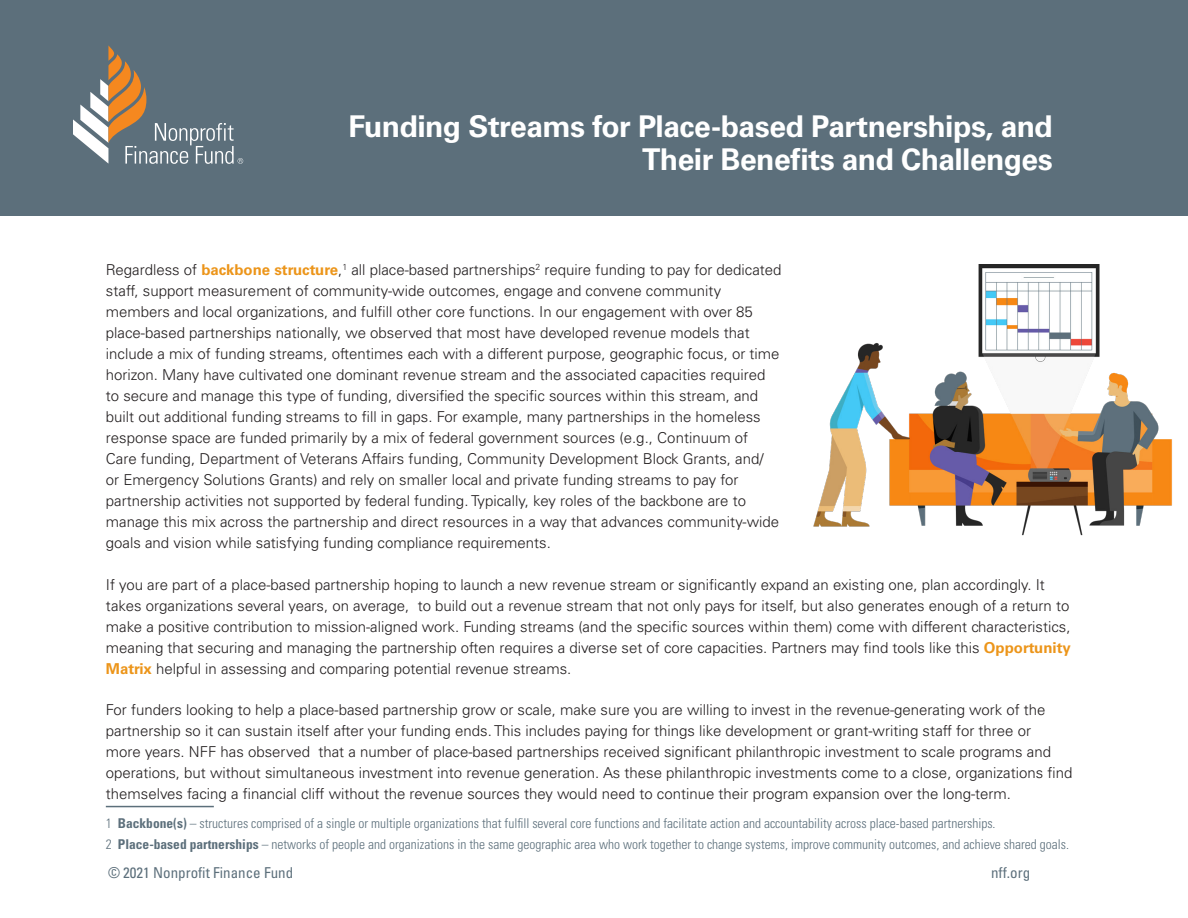
<style>
.page{position:relative;width:1188px;height:918px;background:#fff}
.page>*{position:absolute;margin:0;border:0;box-sizing:border-box;transform-origin:0 0}
.Section_Title{font:700 30px/33px "Univers LT Std";letter-spacing:-.02em;color:#fff;text-align:right}
.Deck{font:300 15px/21px "Univers LT Std";color:#231f20}
.t1{font:condensed 15px "Univers LT Std";color:#5c6f7b}
.t2{font:300 condensed 13.5px "Univers LT Std";color:#5c6f7b}
.s1{font-weight:700;color:#ec951a}
.s2{font-weight:700}
</style>
<div class="page">
<div style="left:0;top:0;width:1188px;height:216px;background:#5c6f7b"></div>
<hr style="left:106px;top:806px;width:108px;height:1px;background:#5c6f7b">
<svg style="left:73px;top:45px;width:170px;height:119px"></svg>
<img style="left:813px;top:265px;width:359px;height:271px">
<p class="Section_Title" style="left:348px;top:110px;width:706px">Funding Streams for Place-based Partnerships, and<br>Their Benefits and Challenges</p>
<p class="Deck" style="left:106px;top:260px;width:677px">Regardless of <span class="s1">backbone structure</span>,<sup>1</sup> all place-based partnerships<sup>2</sup> require funding to pay for dedicated staff, support measurement of community-wide outcomes, engage and convene community members and local organizations, and fulfill other core functions. In our engagement with over 85 place-based partnerships nationally, we observed that most have developed revenue models that include a mix of funding streams, oftentimes each with a different purpose, geographic focus, or time horizon. Many have cultivated one dominant revenue stream and the associated capacities required to secure and manage this type of funding, diversified the specific sources within this stream, and built out additional funding streams to fill in gaps. For example, many partnerships in the homeless response space are funded primarily by a mix of federal government sources (e.g., Continuum of Care funding, Department of Veterans Affairs funding, Community Development Block Grants, and/<br>or Emergency Solutions Grants) and rely on smaller local and private funding streams to pay for partnership activities not supported by federal funding. Typically, key roles of the backbone are to manage this mix across the partnership and direct resources in a way that advances community-wide goals and vision while satisfying funding compliance requirements.</p>
<p class="Deck" style="left:106px;top:574px;width:967px">If you are part of a place-based partnership hoping to launch a new revenue stream or significantly expand an existing one, plan accordingly. It takes organizations several years, on average, to build out a revenue stream that not only pays for itself, but also generates enough of a return to make a positive contribution to mission-aligned work. Funding streams (and the specific sources within them) come with different characteristics, meaning that securing and managing the partnership often requires a diverse set of core capacities. Partners may find tools like this <span class="s1">Opportunity Matrix</span> helpful in assessing and comparing potential revenue streams.</p>
<p class="Deck" style="left:106px;top:699px;width:968px">For funders looking to help a place-based partnership grow or scale, make sure you are willing to invest in the revenue-generating work of the partnership so it can sustain itself after your funding ends. This includes paying for things like development or grant-writing staff for three or<br>more years. NFF has observed that a number of place-based partnerships received significant philanthropic investment to scale programs and operations, but without simultaneous investment into revenue generation. As these philanthropic investments come to a close, organizations find themselves facing a financial cliff without the revenue sources they would need to continue their program expansion over the long-term.</p>
<p class="t2" style="left:106px;top:815px;width:891px">1 <span class="s2">Backbone(s)</span> – structures comprised of a single or multiple organizations that fulfill several core functions and facilitate action and accountability across place-based partnerships.</p>
<p class="t2" style="left:106px;top:836px;width:965px">2 <span class="s2">Place-based partnerships</span> – networks of people and organizations in the same geographic area who work together to change systems, improve community outcomes, and achieve shared goals.</p>
<p class="t1" style="left:108px;top:863px;width:187px">© 2021 Nonprofit Finance Fund</p>
<p class="t1" style="left:991px;top:863px;width:41px">nff.org</p>
</div>
